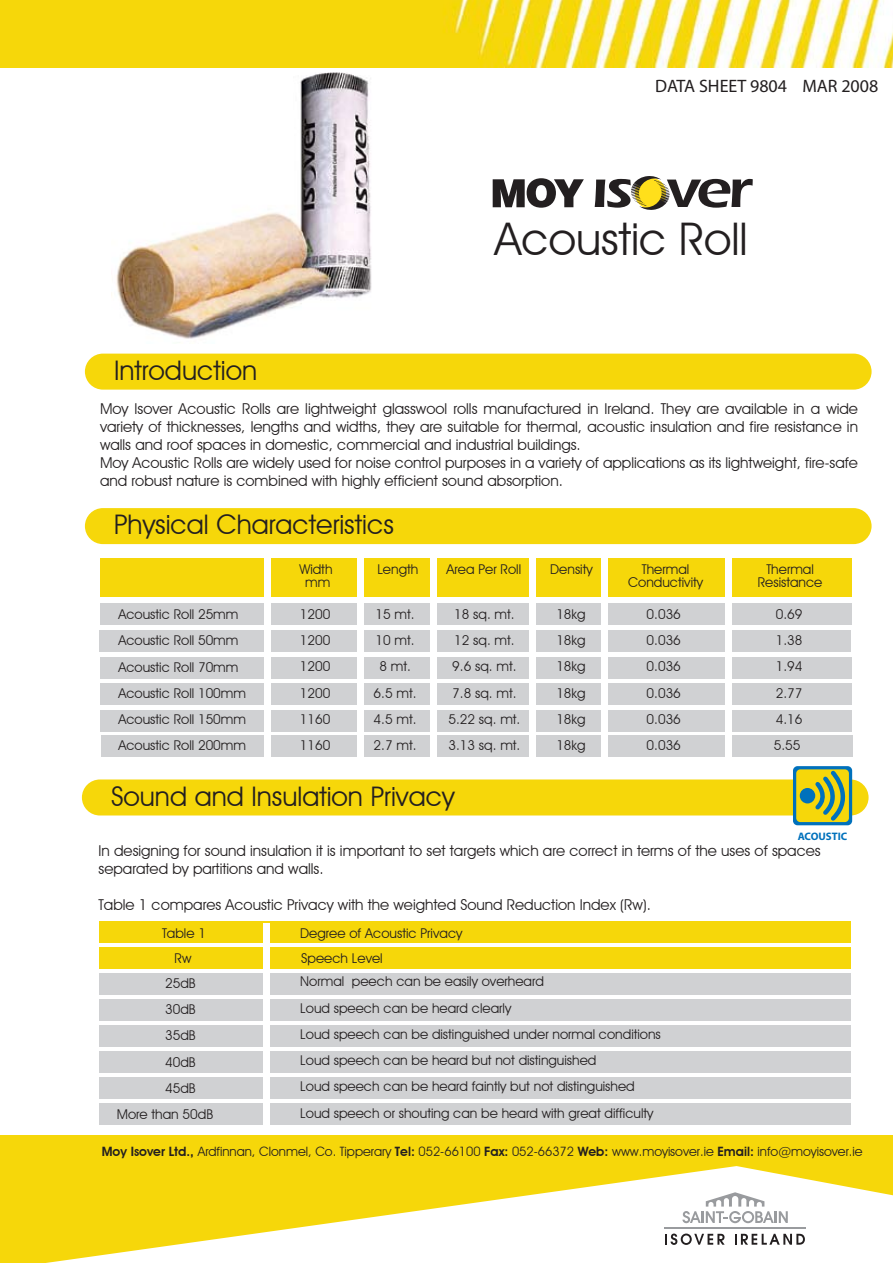
<style>
.page{position:relative;width:893px;height:1263px;background:#fff}
.page>*{position:absolute;margin:0;border:0;box-sizing:border-box;transform-origin:0 0}
.t1{font:45px "Avant Garde IT Cby BT";color:#231f20}
.t2{font:27px "Avant Garde IT Cby BT";color:#231f20}
.t3{font:18px "Myriad";color:#231f20}
.t4{font:15px/18px "Avant Garde IT Cby BT";color:#231f20}
.t5{font:13.5px/26.2px "Avant Garde IT Cby BT";color:#231f20;text-align:center}
.t6{font:12.9px "Avant Garde IT Cby BT";color:#231f20}
.t7{font:700 10.8px "Myriad";color:#0071bc}
.s1{font-weight:600}
</style>
<div class="page">
<div style="left:101px;top:735px;width:751px;height:22px;background:#d0d1d3"></div>
<div style="left:99px;top:948px;width:752px;height:21px;background:#f6d70a"></div>
<div style="left:99px;top:922px;width:752px;height:21px;background:#f6d70a"></div>
<img style="left:0;top:0;width:893px;height:67px">
<div style="left:0;top:1135px;width:893px;height:128px;background:#f6d70a"></div>
<svg style="left:46px;top:1166px;width:847px;height:97px;fill:#fff"></svg>
<svg style="left:665px;top:1233px;width:60px;height:12px"></svg>
<svg style="left:735px;top:1234px;width:70px;height:11px"></svg>
<hr style="left:664px;top:1227px;width:142px;height:2px;background:#999b9e">
<svg style="left:682px;top:1192px;width:106px;height:31px;background:#e2e2e3"></svg>
<svg style="left:493px;top:178px;width:91px;height:30px"></svg>
<svg style="left:595px;top:176px;width:158px;height:34px"></svg>
<div style="left:85px;top:354px;width:787px;height:36px;background:#f6d70a;border-radius:18px"></div>
<div style="left:85px;top:508px;width:787px;height:36px;background:#f6d70a;border-radius:18px"></div>
<img style="left:116px;top:73px;width:256px;height:266px">
<div style="left:82px;top:779px;width:786px;height:36px;background:#f6d70a;border-radius:18px"></div>
<div style="left:793px;top:766px;width:59px;height:59px;background:#0071bc;border-radius:5px"></div>
<div style="left:796px;top:769px;width:53px;height:53px;background:#f6d70a;border-radius:4px"></div>
<div style="left:800px;top:788px;width:15px;height:15px;background:#0071bc;border-radius:50%"></div>
<svg style="left:811px;top:768px;width:44px;height:57px"></svg>
<div style="left:100px;top:558px;width:751px;height:38px;background:#f6d70a"></div>
<div style="left:100px;top:604px;width:751px;height:21px;background:#d0d1d3"></div>
<div style="left:99px;top:630px;width:752px;height:22px;background:#d0d1d3"></div>
<div style="left:100px;top:657px;width:751px;height:21px;background:#d0d1d3"></div>
<div style="left:100px;top:684px;width:752px;height:21px;background:#d0d1d3"></div>
<div style="left:100px;top:710px;width:751px;height:22px;background:#d0d1d3"></div>
<div style="left:265px;top:556px;width:6px;height:210px;background:#fff"></div>
<div style="left:358px;top:556px;width:6px;height:210px;background:#fff"></div>
<div style="left:431px;top:556px;width:6px;height:210px;background:#fff"></div>
<div style="left:530px;top:556px;width:6px;height:210px;background:#fff"></div>
<div style="left:602px;top:556px;width:6px;height:210px;background:#fff"></div>
<div style="left:725px;top:556px;width:6px;height:210px;background:#fff"></div>
<div style="left:99px;top:973px;width:752px;height:22px;background:#d0d1d3"></div>
<div style="left:99px;top:999px;width:752px;height:22px;background:#d0d1d3"></div>
<div style="left:99px;top:1025px;width:752px;height:22px;background:#d0d1d3"></div>
<div style="left:99px;top:1051px;width:752px;height:22px;background:#d0d1d3"></div>
<div style="left:99px;top:1077px;width:752px;height:21px;background:#d0d1d3"></div>
<div style="left:99px;top:1103px;width:752px;height:21px;background:#d0d1d3"></div>
<div style="left:264px;top:924px;width:6px;height:211px;background:#fff"></div>
<p class="t3" style="left:655px;top:77px;width:225px">DATA SHEET 9804 MAR 2008</p>
<p class="t2" style="left:114px;top:354px;width:145px">Introduction</p>
<p class="t1" style="left:495px;top:212px;width:254px">￼Acoustic Roll</p>
<p class="t4" style="left:100px;top:400px;width:759px">￼Moy Isover Acoustic Rolls are lightweight glasswool rolls manufactured in Ireland. They are available in a wide variety of thicknesses, lengths and widths, they are suitable for thermal, acoustic insulation and fire resistance in walls and roof spaces in domestic, commercial and industrial buildings.<br>Moy Acoustic Rolls are widely used for noise control purposes in a variety of applications as its lightweight, fire-safe and robust nature is combined with highly efficient sound absorption.</p>
<p class="t2" style="left:114px;top:508px;width:281px">Physical Characteristics</p>
<p class="t5" style="left:299px;top:562px;width:35px;line-height:13.5px">Width mm</p>
<p class="t5" style="left:377px;top:556px;width:42px">Length</p>
<p class="t5" style="left:446px;top:556px;width:76px">Area Per Roll</p>
<p class="t5" style="left:550px;top:556px;width:44px">Density</p>
<p class="t5" style="left:628px;top:562px;width:77px;line-height:13.5px">Thermal<br>Conductivity</p>
<p class="t5" style="left:758px;top:562px;width:66px;line-height:13.5px">Thermal<br>Resistance</p>
<p class="t5" style="left:118px;top:601px;width:129px;text-align:left">Acoustic Roll 25mm<br>Acoustic Roll 50mm<br>Acoustic Roll 70mm<br>Acoustic Roll 100mm<br>Acoustic Roll 150mm<br>Acoustic Roll 200mm</p>
<p class="t5" style="left:300px;top:601px;width:32px;text-align:justify">1200<br>1200<br>1200<br>1200<br>1160<br>1160</p>
<p class="t5" style="left:374px;top:601px;width:44px">15 mt.<br>10 mt.<br>8 mt.<br>6.5 mt.<br>4.5 mt.<br>2.7 mt.</p>
<p class="t5" style="left:448px;top:601px;width:73px">18 sq. mt.<br>12 sq. mt.<br>9.6 sq. mt.<br>7.8 sq. mt.<br>5.22 sq. mt.<br>3.13 sq. mt.</p>
<p class="t5" style="left:556px;top:601px;width:31px;text-align:justify">18kg 18kg 18kg 18kg 18kg 18kg</p>
<p class="t5" style="left:647px;top:601px;width:36px;text-align:justify">0.036<br>0.036<br>0.036<br>0.036<br>0.036<br>0.036</p>
<p class="t5" style="left:774px;top:601px;width:30px;text-align:justify">0.69<br>1.38<br>1.94<br>2.77<br>4.16<br>5.55</p>
<p class="t2" style="left:111px;top:780px;width:345px">Sound and Insulation Privacy</p>
<p class="t7" style="left:798px;top:830px;width:51px">ACOUSTIC</p>
<p class="t4" style="left:98px;top:842px;width:724px">￼In designing for sound insulation it is important to set targets which are correct in terms of the uses of spaces separated by partitions and walls.</p>
<p class="t4" style="left:98px;top:896px;width:554px">Table 1 compares Acoustic Privacy with the weighted Sound Reduction Index (Rw).</p>
<p class="t5" style="left:162px;top:921px;width:46px;line-height:24.8px">Table 1<br>Rw</p>
<p class="t5" style="left:165px;top:970px;width:32px">25dB</p>
<p class="t5" style="left:165px;top:996px;width:32px">30dB</p>
<p class="t5" style="left:165px;top:1022px;width:32px">35dB</p>
<p class="t5" style="left:165px;top:1048px;width:32px">40dB</p>
<p class="t5" style="left:165px;top:1075px;width:32px">45dB</p>
<p class="t5" style="left:117px;top:1101px;width:98px">More than 50dB</p>
<p class="t5" style="left:300px;top:920px;width:164px">Degree of Acoustic Privacy</p>
<p class="t5" style="left:301px;top:945px;width:83px">Speech Level</p>
<p class="t5" style="left:300px;top:968px;width:362px;text-align:left">Normal peech can be easily overheard<br>Loud speech can be heard clearly<br>Loud speech can be distinguished under normal conditions Loud speech can be heard but not distinguished<br>Loud speech can be heard faintly but not distinguished Loud speech or shouting can be heard with great difficulty</p>
<p class="t6" style="left:102px;top:1144px;width:762px"><span class="s1">Moy Isover Ltd.,</span> Ardfinnan, Clonmel, Co. Tipperary <span class="s1">Tel:</span> 052-66100 <span class="s1">Fax:</span> 052-66372 <span class="s1">Web:</span> www.moyisover.ie <span class="s1">Email:</span> info@moyisover.ie</p>
</div>
